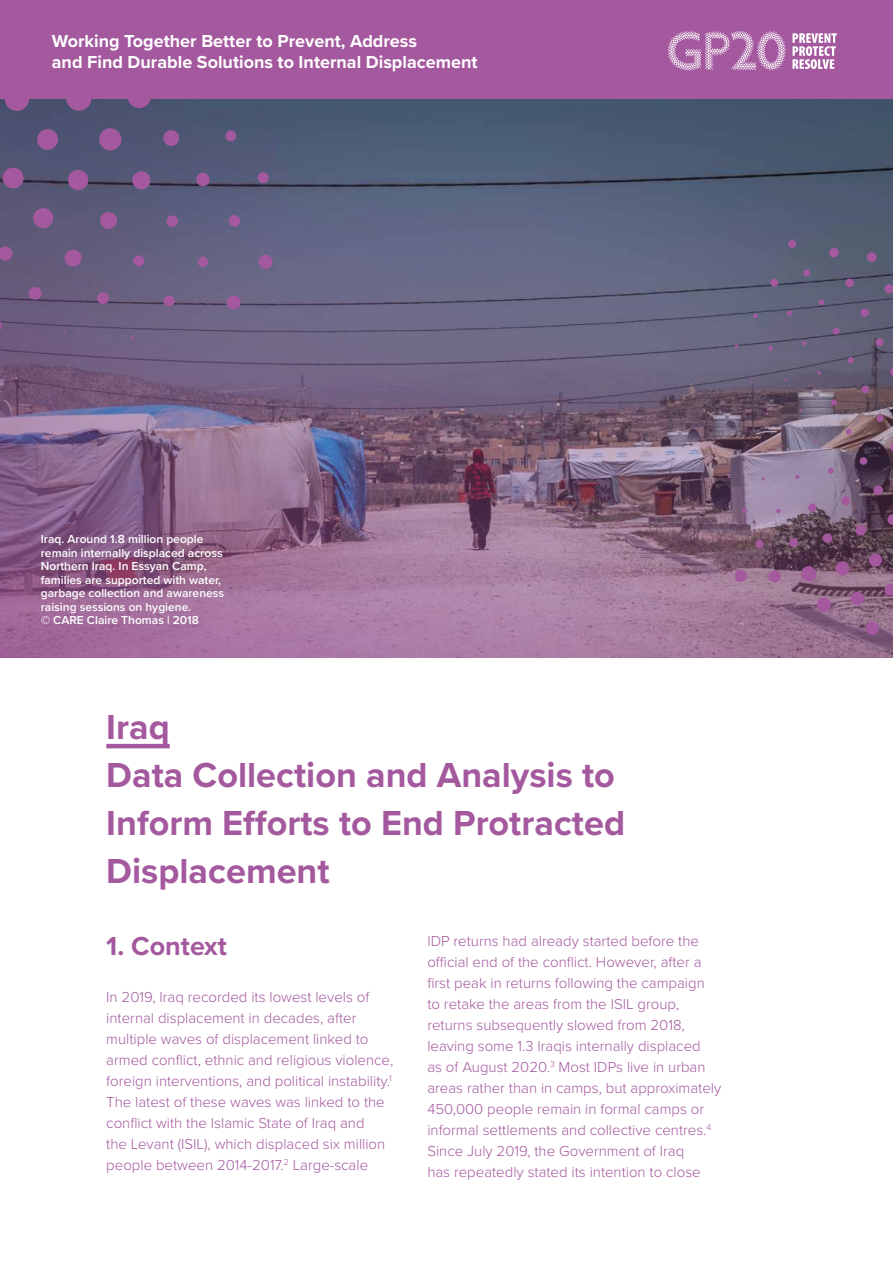
<style>
.page{position:relative;width:893px;height:1263px;background:#fff}
.page>*{position:absolute;margin:0;border:0;box-sizing:border-box;transform-origin:0 0}
.t1{font:700 36px/48px "Proxima Nova";color:#a4589e}
.t2{font:700 27px "Proxima Nova";color:#a4589e}
.t3{font:700 18px/21px "Proxima Nova";color:#fff}
.t4{font:300 15px/21px "Proxima Nova";color:#a4589e}
.t5{font:600 12px/13.5px "Proxima Nova";color:#fff}
</style>
<div class="page">
<svg style="left:0;top:98px;width:893px;height:559px;background:#736481"></svg>
<svg style="left:4px;top:98px;width:26px;height:14px"></svg>
<svg style="left:66px;top:98px;width:26px;height:13px"></svg>
<svg style="left:37px;top:128px;width:22px;height:22px"></svg>
<svg style="left:2px;top:167px;width:22px;height:22px"></svg>
<svg style="left:127px;top:98px;width:24px;height:11px"></svg>
<svg style="left:98px;top:128px;width:24px;height:23px"></svg>
<svg style="left:67px;top:169px;width:22px;height:22px"></svg>
<svg style="left:33px;top:208px;width:21px;height:21px"></svg>
<svg style="left:0;top:246px;width:13px;height:15px"></svg>
<svg style="left:192px;top:98px;width:12px;height:2px"></svg>
<svg style="left:163px;top:130px;width:17px;height:16px"></svg>
<svg style="left:132px;top:171px;width:19px;height:19px"></svg>
<svg style="left:100px;top:211px;width:18px;height:18px"></svg>
<svg style="left:64px;top:249px;width:18px;height:18px"></svg>
<svg style="left:28px;top:286px;width:14px;height:14px"></svg>
<svg style="left:0;top:318px;width:2px;height:15px"></svg>
<svg style="left:225px;top:130px;width:12px;height:12px"></svg>
<svg style="left:196px;top:172px;width:14px;height:15px"></svg>
<div style="left:166px;top:215px;width:12px;height:12px;background:#a4589e;border-radius:50%"></div>
<div style="left:133px;top:255px;width:12px;height:12px;background:#a4589e;border-radius:50%"></div>
<div style="left:97px;top:292px;width:12px;height:12px;background:#a4589e;border-radius:50%"></div>
<div style="left:257px;top:172px;width:12px;height:12px;background:#a4589e;border-radius:50%"></div>
<div style="left:228px;top:215px;width:13px;height:12px;background:#a4589e;border-radius:50%"></div>
<div style="left:197px;top:256px;width:11px;height:11px;background:#a4589e;border-radius:50%"></div>
<div style="left:163px;top:295px;width:12px;height:12px;background:#a4589e;border-radius:50%"></div>
<svg style="left:131px;top:336px;width:3px;height:4px"></svg>
<svg style="left:258px;top:254px;width:15px;height:15px"></svg>
<svg style="left:226px;top:295px;width:15px;height:15px"></svg>
<div style="left:788px;top:240px;width:8px;height:8px;background:#a4589e;border-radius:50%"></div>
<div style="left:829px;top:248px;width:10px;height:10px;background:#a4589e;border-radius:50%"></div>
<div style="left:803px;top:269px;width:7px;height:7px;background:#a4589e;border-radius:50%"></div>
<div style="left:770px;top:279px;width:8px;height:8px;background:#a4589e;border-radius:50%"></div>
<div style="left:867px;top:252px;width:10px;height:10px;background:#a4589e;border-radius:50%"></div>
<div style="left:845px;top:278px;width:9px;height:9px;background:#a4589e;border-radius:50%"></div>
<svg style="left:818px;top:299px;width:6px;height:6px"></svg>
<svg style="left:787px;top:311px;width:5px;height:5px"></svg>
<svg style="left:753px;top:313px;width:5px;height:5px"></svg>
<div style="left:884px;top:284px;width:9px;height:9px;background:#a4589e;border-radius:50%"></div>
<div style="left:860px;top:308px;width:9px;height:9px;background:#a4589e;border-radius:50%"></div>
<div style="left:833px;top:328px;width:7px;height:7px;background:#a4589e;border-radius:50%"></div>
<svg style="left:802px;top:341px;width:4px;height:4px"></svg>
<svg style="left:768px;top:346px;width:5px;height:5px"></svg>
<svg style="left:735px;top:344px;width:4px;height:4px"></svg>
<div style="left:876px;top:338px;width:8px;height:8px;background:#a4589e;border-radius:50%"></div>
<div style="left:847px;top:357px;width:7px;height:6px;background:#a4589e;border-radius:50%"></div>
<svg style="left:817px;top:371px;width:4px;height:4px"></svg>
<svg style="left:890px;top:367px;width:3px;height:9px"></svg>
<div style="left:861px;top:385px;width:8px;height:8px;background:#a4589e;border-radius:50%"></div>
<svg style="left:831px;top:399px;width:6px;height:6px"></svg>
<div style="left:876px;top:415px;width:8px;height:7px;background:#a4589e;border-radius:50%"></div>
<svg style="left:846px;top:429px;width:6px;height:6px"></svg>
<svg style="left:890px;top:443px;width:3px;height:9px"></svg>
<div style="left:859px;top:457px;width:8px;height:8px;background:#a4589e;border-radius:50%"></div>
<svg style="left:828px;top:468px;width:6px;height:6px"></svg>
<svg style="left:795px;top:475px;width:4px;height:4px"></svg>
<div style="left:873px;top:485px;width:10px;height:10px;background:#a4589e;border-radius:50%"></div>
<div style="left:841px;top:496px;width:9px;height:9px;background:#a4589e;border-radius:50%"></div>
<div style="left:808px;top:503px;width:9px;height:9px;background:#a4589e;border-radius:50%"></div>
<svg style="left:776px;top:509px;width:5px;height:4px"></svg>
<svg style="left:742px;top:508px;width:5px;height:5px"></svg>
<svg style="left:887px;top:514px;width:6px;height:11px"></svg>
<div style="left:855px;top:525px;width:11px;height:11px;background:#a4589e;border-radius:50%"></div>
<div style="left:822px;top:533px;width:10px;height:10px;background:#a4589e;border-radius:50%"></div>
<div style="left:789px;top:538px;width:9px;height:9px;background:#a4589e;border-radius:50%"></div>
<div style="left:755px;top:540px;width:9px;height:8px;background:#a4589e;border-radius:50%"></div>
<div style="left:869px;top:553px;width:13px;height:14px;background:#a4589e;border-radius:50%"></div>
<div style="left:835px;top:561px;width:14px;height:15px;background:#a4589e;border-radius:50%"></div>
<div style="left:801px;top:566px;width:16px;height:16px;background:#a4589e;border-radius:50%"></div>
<div style="left:769px;top:570px;width:12px;height:12px;background:#a4589e;border-radius:50%"></div>
<div style="left:734px;top:570px;width:13px;height:12px;background:#a4589e;border-radius:50%"></div>
<svg style="left:884px;top:583px;width:9px;height:13px"></svg>
<div style="left:850px;top:592px;width:14px;height:13px;background:#a4589e;border-radius:50%"></div>
<div style="left:817px;top:597px;width:14px;height:15px;background:#a4589e;border-radius:50%"></div>
<div style="left:866px;top:622px;width:13px;height:13px;background:#a4589e;border-radius:50%"></div>
<hr style="left:106px;top:744px;width:64px;height:4px;background:#a4589e">
<div style="left:0;top:0;width:893px;height:98px;background:#a4589e"></div>
<svg style="left:792px;top:33px;width:45px;height:36px"></svg>
<svg style="left:668px;top:31px;width:118px;height:40px"></svg>
<p class="t3" style="left:52px;top:31px;width:427px">Working Together Better to Prevent, Address<br>and Find Durable Solutions to Internal Displacement</p>
<p class="t5" style="left:41px;top:532px;width:185px">Iraq. Around 1.8 million people remain internally displaced across<br>Northern Iraq. In Essyan Camp, families are supported with water, garbage collection and awareness raising sessions on hygiene.<br>© CARE Claire Thomas | 2018</p>
<h1 class="t1" style="left:106px;top:702px;width:520px">Iraq<br>Data Collection and Analysis to<br>Inform Efforts to End Protracted<br>Displacement</h1>
<h2 class="t2" style="left:106px;top:926px;width:122px">1. Context</h2>
<p class="t4" style="left:106px;top:985px;width:288px">In 2019, Iraq recorded its lowest levels of internal displacement in decades, after multiple waves of displacement linked to armed conflict, ethnic and religious violence, foreign interventions, and political instability.<sup>1<br></sup>The latest of these waves was linked to the conflict with the Islamic State of Iraq and<br>the Levant (ISIL), which displaced six million people between 2014-2017.<sup>2</sup> Large-scale</p>
<p class="t4" style="left:427px;top:929px;width:295px">IDP returns had already started before the official end of the conflict. However, after a first peak in returns following the campaign<br>to retake the areas from the ISIL group, returns subsequently slowed from 2018, leaving some 1.3 Iraqis internally displaced<br>as of August 2020.<sup>3</sup> Most IDPs live in urban areas rather than in camps, but approximately 450,000 people remain in formal camps or informal settlements and collective centres.<sup>4<br></sup>Since July 2019, the Government of Iraq<br>has repeatedly stated its intention to close</p>
</div>
